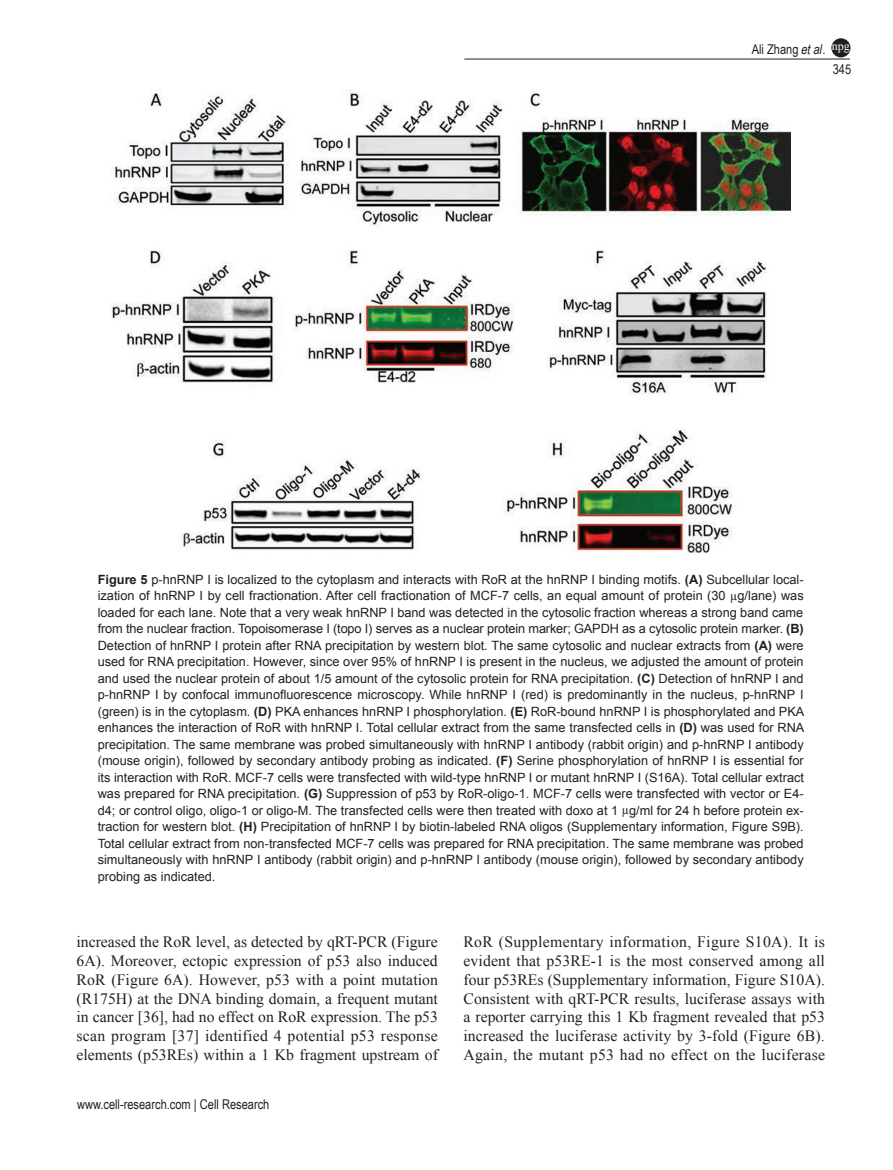
<style>
.page{position:relative;width:893px;height:1170px;background:#fff}
.page>*{position:absolute;margin:0;border:0;box-sizing:border-box;transform-origin:0 0}
.t1{font:15.75px/18.8px "Times New Roman";letter-spacing:.005em;color:#231f20;text-align:justify}
.t2{font:13.5px "Arial Narrow";color:#231f20}
.t3{font:12.75px/16.5px "Arial MT2";color:#231f20;text-align:justify}
.t4{font:12.75px "Arial";color:#231f20}
.t5{font:12px "Times New Roman";color:#fff}
.s1{font-style:italic}
.s2{font-family:"Arial";font-weight:700}
.s3{font-family:"Times New Roman"}
</style>
<div class="page">
<hr style="left:464px;top:59px;width:386px;height:1px;background:#231f20">
<div style="left:832px;top:39px;width:18px;height:18px;background:#231f20;border-radius:50%"></div>
<div style="left:831px;top:38px;width:19px;height:19px;border:2px solid #231f20;border-radius:50%"></div>
<img style="left:111px;top:89px;width:680px;height:464px">
<p class="t5" style="left:832px;top:38px;width:19px">npg</p>
<p class="t2" style="left:752px;top:40px;width:75px">Ali Zhang <span class="s1">etal</span>.</p>
<p class="t2" style="left:833px;top:59px;width:20px">345</p>
<p class="t3" style="left:98px;top:571px;width:707px"><span class="s2">Figure 5</span> p-hnRNP I is localized to the cytoplasm and interacts with RoR at the hnRNP I binding motifs. <span class="s2">(A)</span> Subcellular local&shy;ization of hnRNP I by cell fractionation. After cell fractionation of MCF-7 cells, an equal amount of protein (30 <span class="s3">µ</span>g/lane) was loaded for each lane. Note that a very weak hnRNP I band was detected in the cytosolic fraction whereas a strong band came from the nuclear fraction. Topoisomerase I (topo I) serves as a nuclear protein marker; GAPDH as a cytosolic protein marker. <span class="s2">(B)<br></span>Detection of hnRNP I protein after RNA precipitation by western blot. The same cytosolic and nuclear extracts from <span class="s2">(A)</span> were used for RNA precipitation. However, since over 95% of hnRNP I is present in the nucleus, we adjusted the amount of protein and used the nuclear protein of about 1/5 amount of the cytosolic protein for RNA precipitation. <span class="s2">(C)</span> Detection of hnRNP I and</p>
<p class="t4" style="left:98px;top:686px;width:707px">p-hnRNP I by confocal immunofluorescence microscopy. While hnRNP I (red) is predominantly in the nucleus, p-hnRNP I</p>
<p class="t3" style="left:98px;top:703px;width:708px">(green) is in the cytoplasm. <span class="s2">(D)</span> PKA enhances hnRNP I phosphorylation. <span class="s2">(E)</span> RoR-bound hnRNP I is phosphorylated and PKA enhances the interaction of RoR with hnRNP I. Total cellular extract from the same transfected cells in <span class="s2">(D)</span> was used for RNA precipitation. The same membrane was probed simultaneously with hnRNP I antibody (rabbit origin) and p-hnRNP I antibody (mouse origin), followed by secondary antibody probing as indicated. <span class="s2">(F)</span> Serine phosphorylation of hnRNP I is essential for its interaction with RoR. MCF-7 cells were transfected with wild-type hnRNP I or mutant hnRNP I (S16A). Total cellular extract was prepared for RNA precipitation. <span class="s2">(G)</span> Suppression of p53 by RoR-oligo-1. MCF-7 cells were transfected with vector or E4- d4; or control oligo, oligo-1 or oligo-M. The transfected cells were then treated with doxo at 1 <span class="s3">µ</span>g/ml for 24 h before protein ex&shy;traction for western blot. <span class="s2">(H)</span> Precipitation of hnRNP I by biotin-labeled RNA oligos (Supplementary information, Figure S9B).<br>Total cellular extract from non-transfected MCF-7 cells was prepared for RNA precipitation. The same membrane was probed simultaneously with hnRNP I antibody (rabbit origin) and p-hnRNP I antibody (mouse origin), followed by secondary antibody probing as indicated.</p>
<p class="t1" style="left:77px;top:932px;width:363px">increased the RoR level, as detected by qRT-PCR (Figure 6A). Moreover, ectopic expression of p53 also induced RoR (Figure 6A). However, p53 with a point mutation (R175H) at the DNA binding domain, a frequent mutant in cancer [36], had no effect on RoR expression. The p53 scan program [37] identified 4 potential p53 response elements (p53REs) within a 1 Kb fragment upstream of</p>
<p class="t1" style="left:463px;top:932px;width:363px">RoR (Supplementary information, Figure S10A). It is evident that p53RE-1 is the most conserved among all four p53REs (Supplementary information, Figure S10A).<br>Consistent with qRT-PCR results, luciferase assays with a reporter carrying this 1 Kb fragment revealed that p53 increased the luciferase activity by 3-fold (Figure 6B).<br>Again, the mutant p53 had no effect on the luciferase</p>
<p class="t2" style="left:77px;top:1094px;width:194px">www.cell-research.com | Cell Research</p>
</div>
